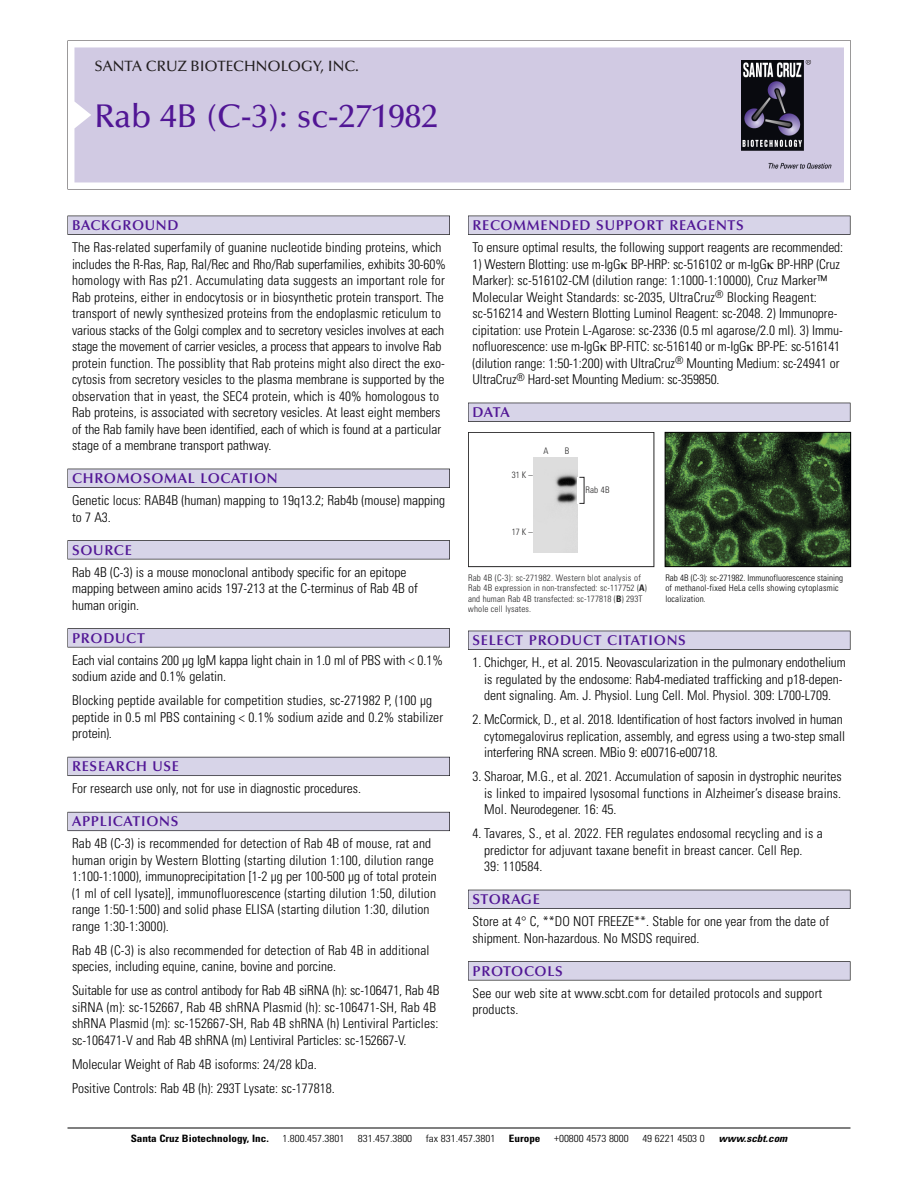
<style>
.page{position:relative;width:918px;height:1188px;background:#fff}
.page>*{position:absolute;margin:0;border:0;box-sizing:border-box;transform-origin:0 0}
.t1{font:500 33px "Optima";color:#511695}
.t2{font:500 15px "Optima";color:#231f20}
.t3{font:600 14.25px "Optima";letter-spacing:.05em;color:#511695}
.t4{font:300 condensed 13.5px/16.5px "Univers";color:#000}
.t5{font:300 condensed 10.2px "Univers";color:#000;scale:1.1 1}
.t6{font:700 condensed 10.2px "Univers";color:#000;scale:1.1 1}
.t7{font:italic 700 condensed 10.2px "Univers";color:#000;scale:1.1 1}
.t8{font:300 condensed 9px/10.5px "Univers";letter-spacing:.015em;color:#272627}
.t9{font:300 condensed 9px/10.5px "Univers";letter-spacing:.015em;color:#000}
.s1{font-weight:700}
</style>
<div class="page">
<svg style="left:68px;top:40px;width:783px;height:149px"></svg>
<div style="left:74px;top:47px;width:770px;height:135px;background:#d1cae3"></div>
<img style="left:741px;top:60px;width:90px;height:108px">
<div style="left:68px;top:216px;width:382px;height:19px;background:#535256"></div>
<div style="left:68px;top:216px;width:381px;height:18px;background:#d7d4e8"></div>
<div style="left:68px;top:469px;width:382px;height:19px;background:#525156"></div>
<div style="left:68px;top:469px;width:381px;height:18px;background:#d7d4e8"></div>
<div style="left:68px;top:540px;width:382px;height:19px;background:#545357"></div>
<div style="left:68px;top:541px;width:381px;height:18px;background:#d7d4e8"></div>
<div style="left:68px;top:628px;width:382px;height:19px;background:#575659"></div>
<div style="left:68px;top:629px;width:381px;height:18px;background:#d7d4e8"></div>
<div style="left:68px;top:757px;width:382px;height:19px;background:#595860"></div>
<div style="left:68px;top:757px;width:381px;height:18px;background:#d7d4e8"></div>
<div style="left:68px;top:812px;width:382px;height:19px;background:#64626c"></div>
<div style="left:68px;top:812px;width:381px;height:18px;background:#d7d4e8"></div>
<div style="left:468px;top:216px;width:382px;height:19px;background:#535256"></div>
<div style="left:468px;top:216px;width:382px;height:18px;background:#d7d4e8"></div>
<div style="left:468px;top:403px;width:382px;height:19px;background:#525156"></div>
<div style="left:468px;top:403px;width:382px;height:18px;background:#d7d4e8"></div>
<div style="left:468px;top:631px;width:382px;height:19px;background:#525156"></div>
<div style="left:468px;top:631px;width:382px;height:18px;background:#d7d4e8"></div>
<div style="left:468px;top:890px;width:382px;height:19px;background:#515057"></div>
<div style="left:468px;top:890px;width:382px;height:18px;background:#d7d4e8"></div>
<div style="left:468px;top:961px;width:382px;height:19px;background:#575659"></div>
<div style="left:468px;top:962px;width:382px;height:18px;background:#d7d4e8"></div>
<hr style="left:68px;top:1128px;width:782px;height:1px;background:#000">
<img style="left:667px;top:434px;width:182px;height:131px">
<div style="left:665px;top:432px;width:186px;height:135px;border:1px solid #000"></div>
<div style="left:468px;top:432px;width:186px;height:135px;border:1px solid #272627"></div>
<img style="left:534px;top:457px;width:44px;height:95px">
<p class="t2" style="left:94px;top:60px;width:266px">SANTA CRUZ BIOTECHNOLOGY, INC.</p>
<p class="t1" style="left:94px;top:102px;width:345px">Rab 4B (C-3): sc-271982</p>
<p class="t3" style="left:72px;top:219px;width:108px">BACKGROUND</p>
<p class="t4" style="left:72px;top:240px;width:375px">The Ras-related superfamily of guanine nucleotide binding proteins, which includes the R-Ras, Rap, Ral/Rec and Rho/Rab superfamilies, exhibits 30-60% homology with Ras p21. Accumulating data suggests an important role for Rab proteins, either in endocytosis or in biosynthetic protein transport. The transport of newly synthesized proteins from the endoplasmic reticulum to various stacks of the Golgi complex and to secretory vesicles involves at each stage the movement of carrier vesicles, a process that appears to involve Rab protein function. The possiblity that Rab proteins might also direct the exo&shy;cytosis from secretory vesicles to the plasma membrane is supported by the observation that in yeast, the SEC4 protein, which is 40% homologous to Rab proteins, is associated with secretory vesicles. At least eight members of the Rab family have been identified, each of which is found at a particular stage of a membrane transport pathway.</p>
<p class="t3" style="left:72px;top:472px;width:207px">CHROMOSOMAL LOCATION</p>
<p class="t4" style="left:72px;top:493px;width:374px">Genetic locus: RAB4B (human) mapping to 19q13.2; Rab4b (mouse) mapping to 7 A3.</p>
<p class="t3" style="left:72px;top:544px;width:61px">SOURCE</p>
<p class="t4" style="left:72px;top:565px;width:347px">Rab 4B (C-3) is a mouse monoclonal antibody specific for an epitope mapping between amino acids 197-213 at the C-terminus of Rab 4B of human origin.</p>
<p class="t3" style="left:72px;top:632px;width:74px">PRODUCT</p>
<p class="t4" style="left:72px;top:653px;width:372px">Each vial contains 200 µg IgM kappa light chain in 1.0 ml of PBS with &lt; 0.1% sodium azide and 0.1% gelatin.</p>
<p class="t4" style="left:72px;top:694px;width:373px">Blocking peptide available for competition studies, sc-271982 P, (100 µg peptide in 0.5 ml PBS containing &lt; 0.1% sodium azide and 0.2% stabilizer protein).</p>
<p class="t3" style="left:72px;top:760px;width:109px">RESEARCH USE</p>
<p class="t4" style="left:72px;top:782px;width:291px">For research use only, not for use in diagnostic procedures.</p>
<p class="t3" style="left:72px;top:816px;width:108px">APPLICATIONS</p>
<p class="t4" style="left:72px;top:837px;width:366px">Rab 4B (C-3) is recommended for detection of Rab 4B of mouse, rat and human origin by Western Blotting (starting dilution 1:100, dilution range 1:100-1:1000), immunoprecipitation [1-2 µg per 100-500 µg of total protein (1 ml of cell lysate)], immunofluorescence (starting dilution 1:50, dilution range 1:50-1:500) and solid phase ELISA (starting dilution 1:30, dilution range 1:30-1:3000).</p>
<p class="t4" style="left:72px;top:943px;width:359px">Rab 4B (C-3) is also recommended for detection of Rab 4B in additional species, including equine, canine, bovine and porcine.</p>
<p class="t4" style="left:72px;top:984px;width:369px">Suitable for use as control antibody for Rab 4B siRNA (h): sc-106471, Rab 4B siRNA (m): sc-152667, Rab 4B shRNA Plasmid (h): sc-106471-SH, Rab 4B shRNA Plasmid (m): sc-152667-SH, Rab 4B shRNA (h) Lentiviral Particles: sc-106471-V and Rab 4B shRNA (m) Lentiviral Particles: sc-152667-V.</p>
<p class="t4" style="left:72px;top:1057px;width:246px">Molecular Weight of Rab 4B isoforms: 24/28 kDa.</p>
<p class="t4" style="left:72px;top:1081px;width:264px">Positive Controls: Rab 4B (h): 293T Lysate: sc-177818.</p>
<p class="t3" style="left:473px;top:219px;width:273px">RECOMMENDED SUPPORT REAGENTS</p>
<p class="t4" style="left:473px;top:240px;width:372px">To ensure optimal results, the following support reagents are recommended:</p>
<p class="t4" style="left:473px;top:257px;width:372px">1) Western Blotting: use m-IgG BP-HRP: sc-516102 or m-IgG BP-HRP (Cruz Marker): sc-516102-CM (dilution range: 1:1000-1:10000), Cruz Marker™ Molecular Weight Standards: sc-2035, UltraCruz<sup>®</sup> Blocking Reagent: sc-516214 and Western Blotting Luminol Reagent: sc-2048. 2) Immunopre&shy;cipitation: use Protein L-Agarose: sc-2336 (0.5 ml agarose/2.0 ml). 3) Immu&shy;nofluorescence: use m-IgG BP-FITC: sc-516140 or m-IgG BP-PE: sc-516141 (dilution range: 1:50-1:200) with UltraCruz<sup>®</sup> Mounting Medium: sc-24941 or UltraCruz<sup>®</sup> Hard-set Mounting Medium: sc-359850.</p>
<p class="t3" style="left:473px;top:406px;width:39px">DATA</p>
<p class="t8" style="left:512px;top:470px;width:22px">31K–</p>
<p class="t8" style="left:544px;top:446px;width:7px">A</p>
<p class="t8" style="left:565px;top:446px;width:6px">B</p>
<p class="t8" style="left:512px;top:527px;width:22px">17K–</p>
<p class="t8" style="left:585px;top:485px;width:26px">Rab 4B</p>
<p class="t8" style="left:468px;top:573px;width:180px">Rab 4B (C-3): sc-271982. Western blot analysis of Rab 4B expression in non-transfected: sc-117752 (<span class="s1">A</span>) and human Rab 4B transfected: sc-177818 (<span class="s1">B</span>) 293T whole cell lysates.</p>
<p class="t9" style="left:665px;top:573px;width:179px">Rab 4B (C-3): sc-271982. Immunofluorescence staining of methanol-fixed HeLa cells showing cytoplasmic localization.</p>
<p class="t3" style="left:473px;top:634px;width:215px">SELECT PRODUCT CITATIONS</p>
<p class="t4" style="left:484px;top:655px;width:363px;text-indent:-12px">1. Chichger, H., et al. 2015. Neovascularization in the pulmonary endothelium is regulated by the endosome: Rab4-mediated trafficking and p18-depen&shy;dent signaling. Am. J. Physiol. Lung Cell. Mol. Physiol. 309: L700-L709.</p>
<p class="t4" style="left:484px;top:712px;width:362px;text-indent:-12px">2. McCormick, D., et al. 2018. Identification of host factors involved in human cytomegalovirus replication, assembly, and egress using a two-step small interfering RNA screen. MBio 9: e00716-e00718.</p>
<p class="t4" style="left:484px;top:769px;width:359px;text-align:justify;text-indent:-12px">3. Sharoar, M.G., et al. 2021. Accumulation of saposin in dystrophic neurites is linked to impaired lysosomal functions in Alzheimer’s disease brains.<br>Mol. Neurodegener. 16: 45.</p>
<p class="t4" style="left:484px;top:826px;width:340px;text-indent:-12px">4. Tavares, S., et al. 2022. FER regulates endosomal recycling and is a predictor for adjuvant taxane benefit in breast cancer. Cell Rep.<br>39: 110584.</p>
<p class="t3" style="left:473px;top:893px;width:69px">STORAGE</p>
<p class="t4" style="left:473px;top:915px;width:358px">Store at 4° C, **DO NOT FREEZE**. Stable for one year from the date of shipment. Non-hazardous. No MSDS required.</p>
<p class="t3" style="left:473px;top:965px;width:92px">PROTOCOLS</p>
<p class="t4" style="left:473px;top:986px;width:351px">See our web site at www.scbt.com for detailed protocols and support products.</p>
<p class="t6" style="left:131px;top:1135px;width:127px">Santa Cruz Biotechnology, Inc.</p>
<p class="t5" style="left:282px;top:1135px;width:58px">1.800.457.3801</p>
<p class="t5" style="left:358px;top:1135px;width:51px">831.457.3800</p>
<p class="t5" style="left:426px;top:1135px;width:65px">fax 831.457.3801</p>
<p class="t6" style="left:509px;top:1135px;width:30px">Europe</p>
<p class="t5" style="left:554px;top:1135px;width:69px">+00800 4573 8000</p>
<p class="t5" style="left:642px;top:1135px;width:58px">49 6221 4503 0</p>
<p class="t7" style="left:719px;top:1135px;width:66px">www.scbt.com</p>
</div>
